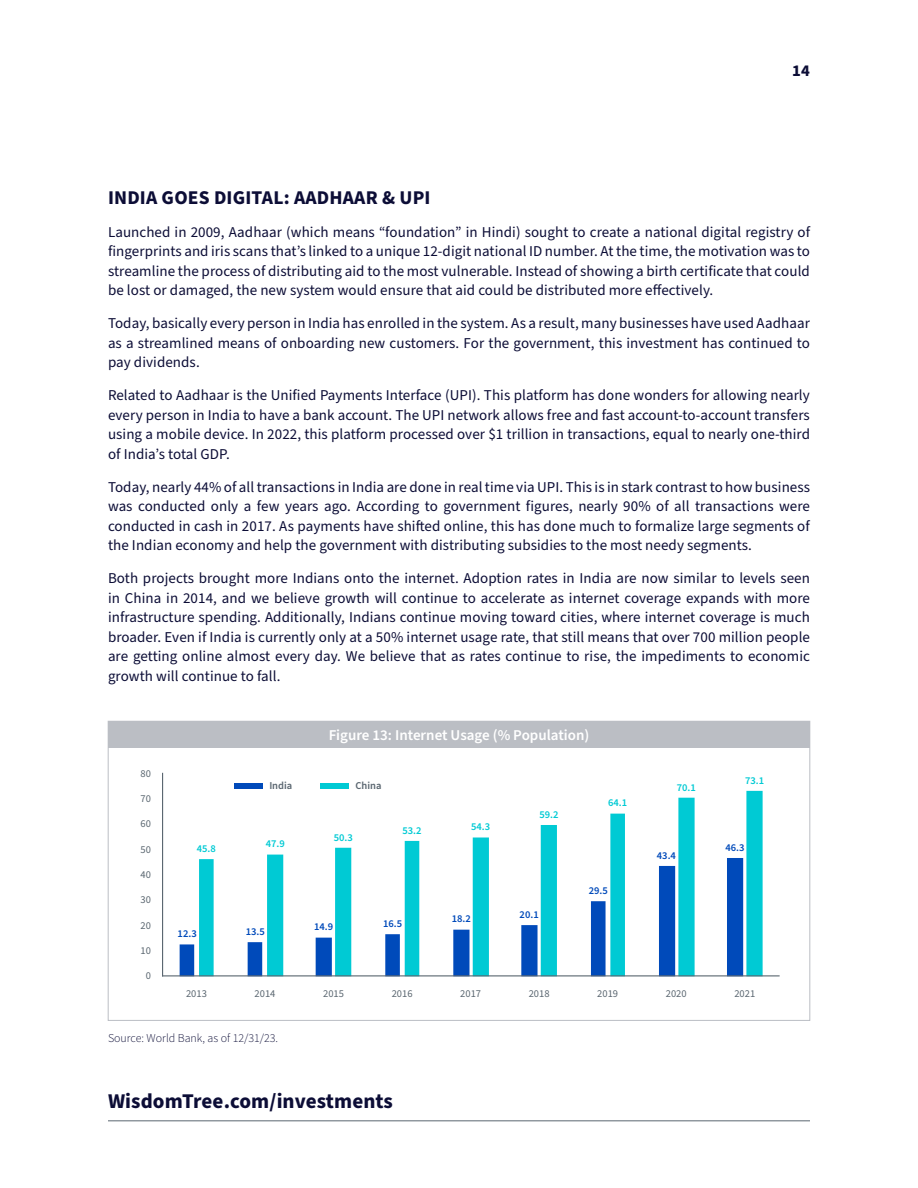
<style>
.page{position:relative;width:918px;height:1188px;background:#fff}
.page>*{position:absolute;margin:0;border:0;box-sizing:border-box;transform-origin:0 0}
.t1{font:700 21px "Source Sans Pro";letter-spacing:.005em;color:#0c0d36}
.t2{font:700 19.5px "Source Sans Pro";letter-spacing:.01em;color:#0c0d36}
.t3{font:700 16.5px "Source Sans Pro";color:#0c0d36}
.t4{font:15px/19.5px "Source Sans Pro";letter-spacing:.005em;color:#0c0d36;text-align:justify}
.t5{font:600 15px "Source Sans Pro";color:#fff}
.t6{font:300 12px "Source Sans Pro";color:#0c0d36}
.t7{font:10.5px "Source Sans Pro";color:#5a6670}
.t8{font:600 10.5px "Source Sans Pro";color:#004aba}
.t9{font:600 10.5px "Source Sans Pro";color:#00cad4}
.t10{font:600 10.5px "Source Sans Pro";color:#5a6670}
</style>
<div class="page">
<hr style="left:108px;top:1121px;width:702px;height:1px;background:#5a6670">
<div style="left:108px;top:721px;width:702px;height:27px;background:#bbbec4"></div>
<svg style="left:180px;top:944px;width:15px;height:31px"></svg>
<svg style="left:199px;top:791px;width:564px;height:184px"></svg>
<hr style="left:162px;top:975px;width:618px;height:1px;background:#5a6670">
<hr style="left:162px;top:773px;width:1px;height:203px;background:#5a6670">
<div style="left:235px;top:783px;width:28px;height:6px;background:#004aba"></div>
<div style="left:321px;top:783px;width:28px;height:6px;background:#00cad4"></div>
<p class="t3" style="left:792px;top:59px;width:19px">14</p>
<p class="t2" style="left:108px;top:184px;width:324px">INDIA GOES DIGITAL: AADHAAR &amp; UPI</p>
<p class="t4" style="left:108px;top:222px;width:704px">Launched in 2009, Aadhaar (which means “foundation” in Hindi) sought to create a national digital registry of fingerprints and iris scans that’s linked to a unique 12-digit national ID number. At the time, the motivation was to streamline the process of distributing aid to the most vulnerable. Instead of showing a birth certificate that could be lost or damaged, the new system would ensure that aid could be distributed more effectively.</p>
<p class="t4" style="left:108px;top:314px;width:704px">Today, basically every person in India has enrolled in the system. As a result, many businesses have used Aadhaar as a streamlined means of onboarding new customers. For the government, this investment has continued to pay dividends.</p>
<p class="t4" style="left:108px;top:386px;width:704px">Related to Aadhaar is the Unified Payments Interface (UPI). This platform has done wonders for allowing nearly every person in India to have a bank account. The UPI network allows free and fast account-to-account transfers using a mobile device. In 2022, this platform processed over $1 trillion in transactions, equal to nearly one-third of India’s total GDP.</p>
<p class="t4" style="left:108px;top:477px;width:704px">Today, nearly 44% of all transactions in India are done in real time via UPI. This is in stark contrast to how business was conducted only a few years ago. According to government figures, nearly 90% of all transactions were conducted in cash in 2017. As payments have shifted online, this has done much to formalize large segments of the Indian economy and help the government with distributing subsidies to the most needy segments.</p>
<p class="t4" style="left:108px;top:569px;width:704px">Both projects brought more Indians onto the internet. Adoption rates in India are now similar to levels seen in China in 2014, and we believe growth will continue to accelerate as internet coverage expands with more infrastructure spending. Additionally, Indians continue moving toward cities, where internet coverage is much broader. Even if India is currently only at a 50% internet usage rate, that still means that over 700 million people are getting online almost every day. We believe that as rates continue to rise, the impediments to economic growth will continue to fall.</p>
<p class="t7" style="left:141px;top:766px;width:12px">80</p>
<p class="t7" style="left:141px;top:791px;width:12px">70</p>
<p class="t7" style="left:141px;top:817px;width:12px">60</p>
<p class="t7" style="left:141px;top:842px;width:12px">50</p>
<p class="t7" style="left:141px;top:867px;width:12px">40</p>
<p class="t7" style="left:141px;top:893px;width:12px">30</p>
<p class="t7" style="left:141px;top:918px;width:12px">20</p>
<p class="t7" style="left:141px;top:943px;width:12px">10</p>
<p class="t7" style="left:146px;top:969px;width:7px">0</p>
<p class="t5" style="left:329px;top:725px;width:262px">Figure 13: Internet Usage (% Population)</p>
<p class="t10" style="left:269px;top:778px;width:24px">India</p>
<p class="t10" style="left:356px;top:778px;width:27px">China</p>
<p class="t9" style="left:539px;top:807px;width:21px">59.2</p>
<p class="t9" style="left:608px;top:796px;width:21px">64.1</p>
<p class="t9" style="left:677px;top:780px;width:21px">70.1</p>
<p class="t9" style="left:745px;top:773px;width:21px">73.1</p>
<p class="t9" style="left:471px;top:820px;width:21px">54.3</p>
<p class="t9" style="left:402px;top:823px;width:21px">53.2</p>
<p class="t9" style="left:334px;top:830px;width:21px">50.3</p>
<p class="t9" style="left:266px;top:837px;width:21px">47.9</p>
<p class="t9" style="left:197px;top:841px;width:21px">45.8</p>
<p class="t8" style="left:725px;top:840px;width:21px">46.3</p>
<p class="t8" style="left:657px;top:848px;width:21px">43.4</p>
<p class="t8" style="left:178px;top:927px;width:21px">12.3</p>
<p class="t8" style="left:246px;top:924px;width:21px">13.5</p>
<p class="t8" style="left:314px;top:920px;width:21px">14.9</p>
<p class="t8" style="left:383px;top:917px;width:21px">16.5</p>
<p class="t8" style="left:452px;top:912px;width:21px">18.2</p>
<p class="t8" style="left:520px;top:907px;width:21px">20.1</p>
<p class="t8" style="left:589px;top:883px;width:21px">29.5</p>
<p class="t7" style="left:186px;top:986px;width:22px">2013</p>
<p class="t7" style="left:255px;top:986px;width:22px">2014</p>
<p class="t7" style="left:323px;top:986px;width:22px">2015</p>
<p class="t7" style="left:392px;top:986px;width:22px">2016</p>
<p class="t7" style="left:460px;top:986px;width:22px">2017</p>
<p class="t7" style="left:529px;top:986px;width:22px">2018</p>
<p class="t7" style="left:597px;top:986px;width:22px">2019</p>
<p class="t7" style="left:666px;top:986px;width:22px">2020</p>
<p class="t7" style="left:734px;top:986px;width:22px">2021</p>
<p class="t6" style="left:108px;top:1030px;width:172px">Source: World Bank, as of 12/31/23.</p>
<h1 class="t1" style="left:108px;top:1086px;width:286px">WisdomTree.com/investments</h1>
</div>
